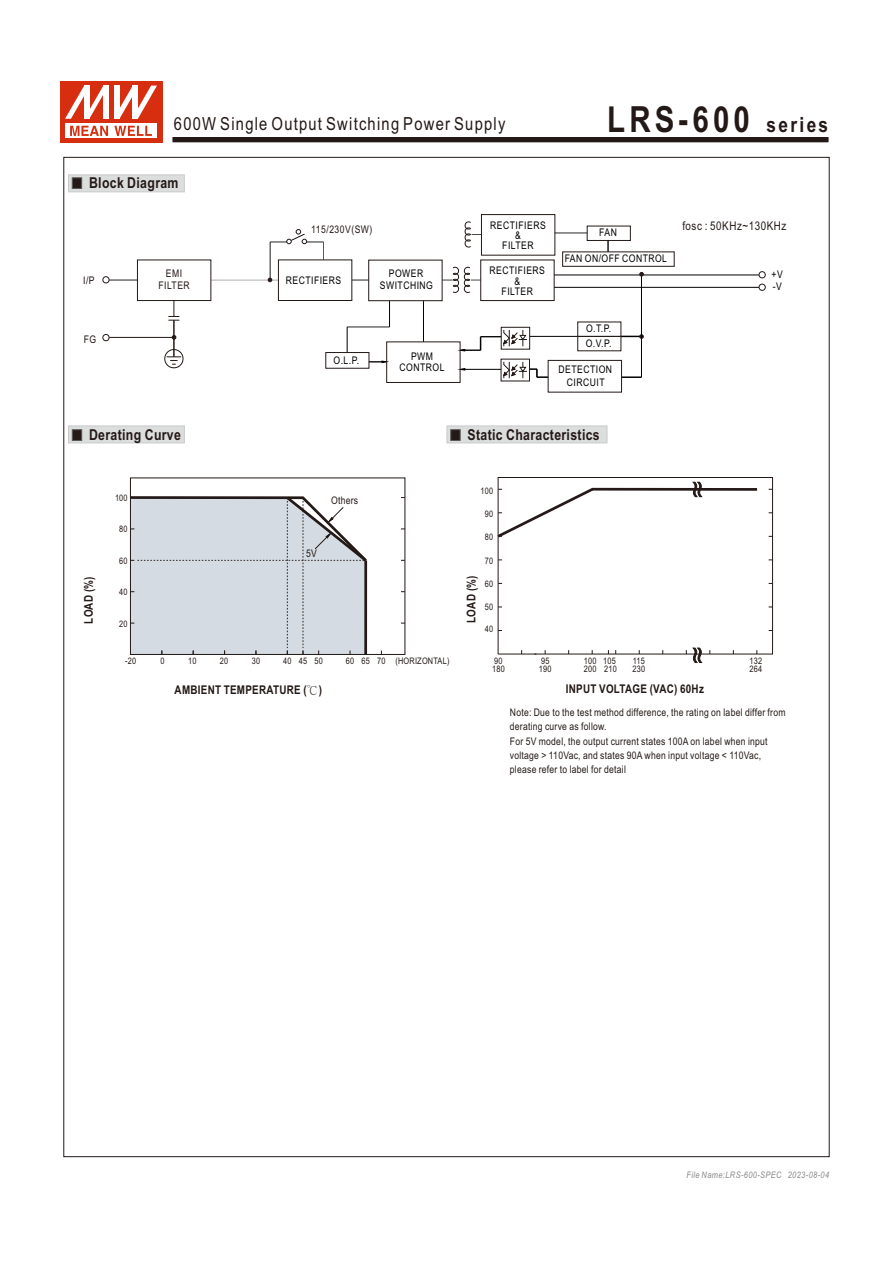
<style>
.page{position:relative;width:893px;height:1263px;background:#fff}
.page>*{position:absolute;margin:0;border:0;box-sizing:border-box;transform-origin:0 0}
.t1{font:700 36px "Arial Narrow";letter-spacing:.115em;color:#231916}
.t2{font:18px "Arial Narrow";letter-spacing:.07em;color:#231916}
.t3{font:700 15px "Arial Narrow";letter-spacing:.025em;color:#231916}
.t4{font:700 12px "Arial Narrow";letter-spacing:.025em;color:#231916}
.t5{font:12px "Arial Narrow";letter-spacing:.045em;color:#231916}
.t6{font:10.5px/14.2px "Arial Narrow";letter-spacing:.025em;color:#231916}
.t7{font:10.5px/10.2px "Arial Narrow";letter-spacing:.045em;color:#000;text-align:center}
.t8{font:10.5px "Arial Narrow";letter-spacing:.045em;color:#231916}
.t9{font:9px/8.6px "Arial Narrow";letter-spacing:.025em;color:#231916}
.t10{font:italic 9px "Arial Narrow";letter-spacing:.045em;color:#898989}
.s1{font-size:21px}
.s2{font-family:"Ming Li U";font-weight:400}
</style>
<div class="page">
<svg style="left:366px;top:137px;width:463px;height:6px;background:#3b322f"></svg>
<svg style="left:68px;top:175px;width:62px;height:17px"></svg>
<div style="left:60px;top:82px;width:102px;height:61px;background:#d62e0f"></div>
<svg style="left:65px;top:123px;width:65px;height:15px"></svg>
<svg style="left:114px;top:126px;width:16px;height:10px"></svg>
<svg style="left:70px;top:126px;width:38px;height:10px"></svg>
<div style="left:103px;top:86px;width:6px;height:33px;background:#fff"></div>
<svg style="left:65px;top:86px;width:38px;height:33px"></svg>
<div style="left:114px;top:86px;width:6px;height:33px;background:#fff"></div>
<svg style="left:120px;top:90px;width:10px;height:28px"></svg>
<svg style="left:498px;top:477px;width:275px;height:177px"></svg>
<svg style="left:497px;top:486px;width:99px;height:54px"></svg>
<svg style="left:692px;top:482px;width:10px;height:15px"></svg>
<hr style="left:592px;top:488px;width:165px;height:3px;background:#231916">
<hr style="left:498px;top:654px;width:38px;height:1px;background:#231916">
<svg style="left:686px;top:648px;width:16px;height:15px"></svg>
<svg style="left:68px;top:426px;width:62px;height:17px"></svg>
<svg style="left:447px;top:426px;width:160px;height:17px;background:#d3d3d3"></svg>
<svg style="left:130px;top:81px;width:236px;height:397px"></svg>
<div style="left:130px;top:478px;width:275px;height:177px;border:1px solid #231916"></div>
<hr style="left:554px;top:275px;width:205px;height:1px;background:#000">
<hr style="left:554px;top:287px;width:205px;height:1px;background:#000">
<hr style="left:211px;top:280px;width:67px;height:1px;background:#000">
<div style="left:103px;top:334px;width:6px;height:7px;border:1px solid #231916;border-radius:50%"></div>
<svg style="left:759px;top:284px;width:6px;height:6px"></svg>
<div style="left:759px;top:271px;width:6px;height:7px;border:1px solid #231916;border-radius:50%"></div>
<hr style="left:109px;top:337px;width:65px;height:1px;background:#231916">
<hr style="left:174px;top:320px;width:1px;height:37px;background:#231916">
<svg style="left:164px;top:349px;width:19px;height:19px"></svg>
<svg style="left:103px;top:260px;width:108px;height:61px"></svg>
<svg style="left:268px;top:214px;width:406px;height:178px"></svg>
<svg style="left:130px;top:494px;width:240px;height:160px;background:#cfd4da"></svg>
<h2 class="t2" style="left:174px;top:117px;width:333px">600W Single Output Switching Power Supply</h2>
<h1 class="t1" style="left:607px;top:106px;width:222px">LRS-600 <span class="s1">series</span></h1>
<h3 class="t3" style="left:89px;top:177px;width:91px">Block Diagram</h3>
<p class="t8" style="left:311px;top:226px;width:63px">115/230V(SW)</p>
<p class="t7" style="left:490px;top:221px;width:57px">RECTIFIERS &amp;<br>FILTER</p>
<p class="t7" style="left:599px;top:229px;width:19px">FAN</p>
<p class="t7" style="left:565px;top:254px;width:104px">FAN ON/OFF CONTROL</p>
<p class="t5" style="left:682px;top:221px;width:106px">fosc : 50KHz~130KHz</p>
<p class="t6" style="left:83px;top:274px;width:13px">I/P</p>
<p class="t6" style="left:166px;top:267px;width:18px">EMI</p>
<p class="t6" style="left:158px;top:280px;width:33px">FILTER</p>
<p class="t7" style="left:286px;top:276px;width:57px">RECTIFIERS</p>
<p class="t7" style="left:389px;top:269px;width:36px">POWER</p>
<p class="t7" style="left:380px;top:282px;width:55px">SWITCHING</p>
<p class="t7" style="left:490px;top:267px;width:57px">RECTIFIERS &amp;<br>FILTER</p>
<p class="t7" style="left:772px;top:269px;width:13px;line-height:12.5px;text-align:left">+V -V</p>
<p class="t7" style="left:586px;top:324px;width:27px">O.T.P.</p>
<p class="t6" style="left:84px;top:333px;width:14px">FG</p>
<p class="t7" style="left:586px;top:339px;width:27px">O.V.P.</p>
<p class="t7" style="left:333px;top:356px;width:27px">O.L.P.</p>
<p class="t7" style="left:400px;top:352px;width:46px;line-height:11.4px">PWM<br>CONTROL</p>
<p class="t7" style="left:559px;top:365px;width:55px">DETECTION</p>
<p class="t7" style="left:567px;top:378px;width:39px">CIRCUIT</p>
<h3 class="t3" style="left:89px;top:429px;width:93px">Derating Curve</h3>
<h3 class="t3" style="left:467px;top:429px;width:134px">Static Characteristics</h3>
<p class="t9" style="left:115px;top:495px;width:14px">100</p>
<p class="t6" style="left:331px;top:494px;width:29px">Others</p>
<p class="t9" style="left:119px;top:525px;width:10px">80</p>
<p class="t9" style="left:119px;top:557px;width:10px">60</p>
<p class="t6" style="left:306px;top:548px;width:12px">5V</p>
<p class="t4" style="left:84px;top:624px;width:49px;rotate:-90deg">LOAD (%)</p>
<p class="t9" style="left:119px;top:588px;width:10px">40</p>
<p class="t9" style="left:119px;top:620px;width:10px">20</p>
<p class="t9" style="left:125px;top:657px;width:13px">-20</p>
<p class="t9" style="left:160px;top:657px;width:6px">0</p>
<p class="t9" style="left:188px;top:657px;width:10px">10</p>
<p class="t9" style="left:220px;top:657px;width:10px">20</p>
<p class="t9" style="left:252px;top:657px;width:10px">30</p>
<p class="t9" style="left:283px;top:657px;width:41px">40 45 50</p>
<p class="t9" style="left:346px;top:657px;width:10px">60</p>
<p class="t9" style="left:377px;top:658px;width:74px">70 (HORIZONTAL)</p>
<p class="t9" style="left:362px;top:657px;width:10px">65</p>
<p class="t4" style="left:175px;top:685px;width:149px">AMBIENT TEMPERATURE (<span class="s2">℃</span>)</p>
<p class="t9" style="left:481px;top:487px;width:14px">100</p>
<p class="t9" style="left:485px;top:510px;width:10px">90</p>
<p class="t9" style="left:485px;top:534px;width:10px">80</p>
<p class="t9" style="left:485px;top:557px;width:10px">70</p>
<p class="t9" style="left:485px;top:580px;width:10px">60</p>
<p class="t9" style="left:485px;top:604px;width:10px">50</p>
<p class="t4" style="left:467px;top:623px;width:49px;rotate:-90deg">LOAD (%)</p>
<p class="t9" style="left:485px;top:625px;width:10px">40</p>
<p class="t9" style="left:492px;top:657px;width:14px">90<br>180</p>
<p class="t9" style="left:539px;top:657px;width:14px">95<br>190</p>
<p class="t9" style="left:584px;top:657px;width:14px">100<br>200</p>
<p class="t9" style="left:632px;top:657px;width:14px">115<br>230</p>
<p class="t9" style="left:749px;top:657px;width:14px">132<br>264</p>
<p class="t9" style="left:603px;top:657px;width:15px">105<br>210</p>
<p class="t4" style="left:566px;top:684px;width:140px">INPUT VOLTAGE (VAC) 60Hz</p>
<p class="t6" style="left:510px;top:706px;width:277px">Note: Due to the test method difference, the rating on label differ from derating curve as follow.<br>For 5V model, the output current states 100A on label when input voltage &gt; 110Vac, and states 90A when input voltage &lt; 110Vac, please refer to label for detail</p>
<p class="t10" style="left:686px;top:1171px;width:144px">File Name:LRS-600-SPEC 2023-08-04</p>
</div>
